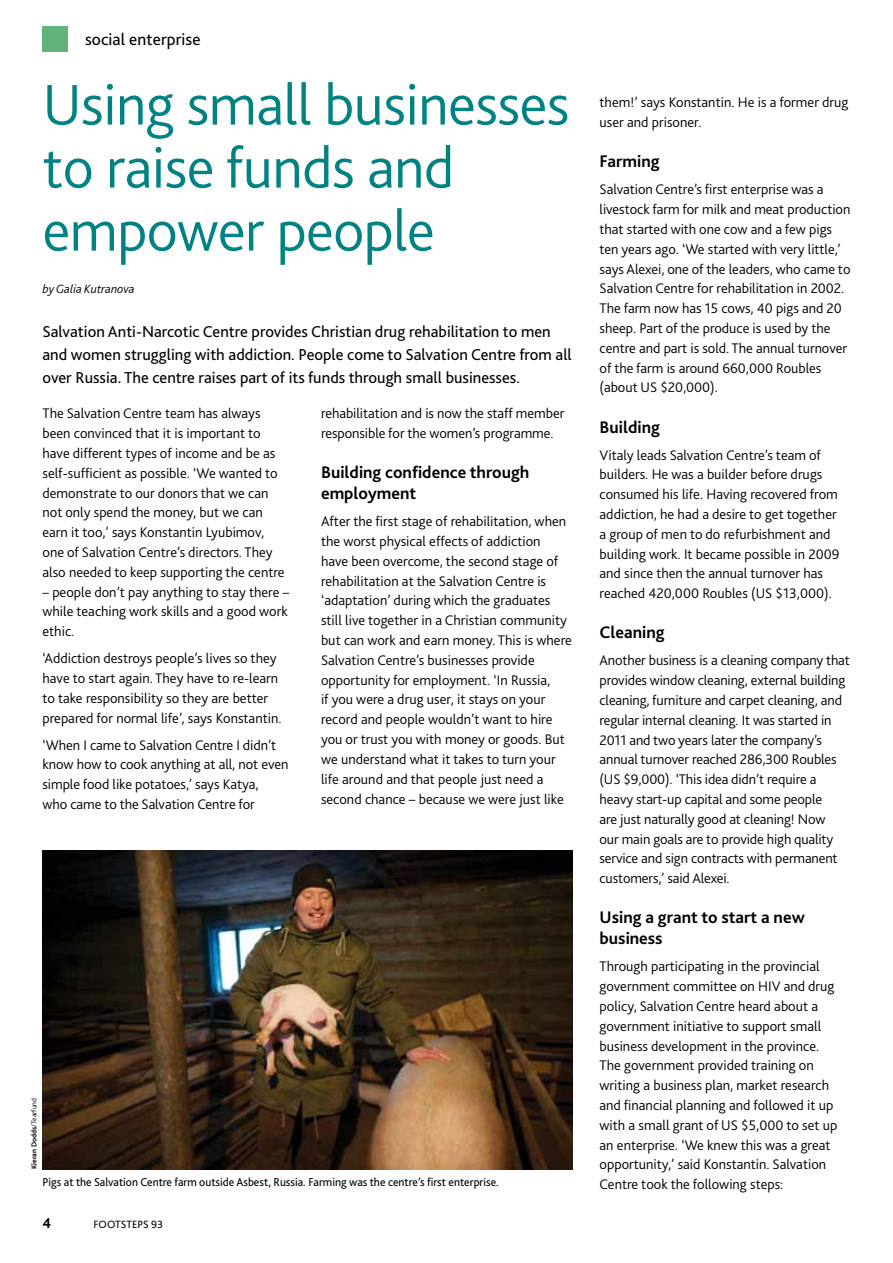
<style>
.page{position:relative;width:893px;height:1263px;background:#fff}
.page>*{position:absolute;margin:0;border:0;box-sizing:border-box;transform-origin:0 0}
.t1{font:300 60px/63px "Bliss 2";letter-spacing:-.01em;color:#008283}
.t2{font:700 17.55px/21px "Bliss 2";color:#000}
.t3{font:17.25px "Bliss 2";letter-spacing:.005em;color:#000}
.t4{font:16.5px/23px "Bliss 2";color:#000}
.t5{font:700 15px "Bliss 2";color:#000}
.t6{font:300 14.55px/19.8px "Bliss 2";color:#000}
.t7{font:italic 300 12.6px "Bliss 2";color:#000}
.t8{font:12px "Bliss 2";color:#000}
.t9{font:11.1px "Bliss 2";color:#000}
.t10{font:700 7.5px "Bliss 2";color:#000}
.s1{font-weight:300}
</style>
<div class="page">
<div style="left:43px;top:26px;width:25px;height:25px;background:#62b27b"></div>
<img style="left:43px;top:850px;width:529px;height:319px">
<p class="t3" style="left:85px;top:28px;width:117px">social enterprise</p>
<h1 class="t1" style="left:43px;top:72px;width:528px">Using small businesses to raise funds and empower people</h1>
<p class="t7" style="left:43px;top:281px;width:94px">by Galia Kutranova</p>
<p class="t4" style="left:43px;top:319px;width:531px">Salvation Anti-Narcotic Centre provides Christian drug rehabilitation to men and women struggling with addiction. People come to Salvation Centre from all over Russia. The centre raises part of its funds through small businesses.</p>
<p class="t6" style="left:43px;top:403px;width:244px">The Salvation Centre team has always been convinced that it is important to have different types of income and be as self-sufficient as possible. ‘We wanted to demonstrate to our donors that we can not only spend the money, but we can earn it too,’ says Konstantin Lyubimov, one of Salvation Centre’s directors. They also needed to keep supporting the centre</p>
<p class="t6" style="left:43px;top:581px;width:248px;text-align:justify">– people don’t pay anything to stay there – while teaching work skills and a good work ethic.</p>
<p class="t6" style="left:43px;top:648px;width:240px">‘Addiction destroys people’s lives so they have to start again. They have to re-learn to take responsibility so they are better prepared for normal life’, says Konstantin.</p>
<p class="t6" style="left:43px;top:734px;width:247px">‘When I came to Salvation Centre I didn’t know how to cook anything at all, not even simple food like potatoes,’ says Katya,<br>who came to the Salvation Centre for</p>
<p class="t6" style="left:321px;top:403px;width:245px">rehabilitation and is now the staff member responsible for the women’s programme.</p>
<p class="t2" style="left:321px;top:461px;width:210px">Building confidence through employment</p>
<p class="t6" style="left:321px;top:511px;width:252px">After the first stage of rehabilitation, when the worst physical effects of addiction<br>have been overcome, the second stage of rehabilitation at the Salvation Centre is ‘adaptation’ during which the graduates still live together in a Christian community but can work and earn money. This is where Salvation Centre’s businesses provide opportunity for employment. ‘In Russia,<br>if you were a drug user, it stays on your record and people wouldn’t want to hire you or trust you with money or goods. But we understand what it takes to turn your life around and that people just need a second chance – because we were just like</p>
<p class="t10" style="left:29px;top:1169px;width:73px;rotate:-90deg">Kieran Dodds<span class="s1">/Tearfund</span></p>
<p class="t8" style="left:43px;top:1174px;width:458px">Pigs at the Salvation Centre farm outside Asbest, Russia. Farming was the centre’s first enterprise.</p>
<p class="t5" style="left:43px;top:1213px;width:10px">4</p>
<p class="t9" style="left:94px;top:1217px;width:71px">FOOTSTEPS 93</p>
<p class="t6" style="left:600px;top:92px;width:250px">them!’ says Konstantin. He is a former drug user and prisoner.</p>
<p class="t2" style="left:600px;top:151px;width:62px">Farming</p>
<p class="t6" style="left:600px;top:179px;width:252px">Salvation Centre’s first enterprise was a livestock farm for milk and meat production that started with one cow and a few pigs ten years ago. ‘We started with very little,’ says Alexei, one of the leaders, who came to Salvation Centre for rehabilitation in 2002.<br>The farm now has 15 cows, 40 pigs and 20 sheep. Part of the produce is used by the centre and part is sold. The annual turnover of the farm is around 660,000 Roubles (about US $20,000).</p>
<p class="t2" style="left:600px;top:416px;width:62px">Building</p>
<p class="t6" style="left:600px;top:444px;width:241px">Vitaly leads Salvation Centre’s team of builders. He was a builder before drugs consumed his life. Having recovered from addiction, he had a desire to get together a group of men to do refurbishment and building work. It became possible in 2009 and since then the annual turnover has reached 420,000 Roubles (US $13,000).</p>
<p class="t2" style="left:600px;top:621px;width:67px">Cleaning</p>
<p class="t6" style="left:600px;top:650px;width:252px">Another business is a cleaning company that provides window cleaning, external building cleaning, furniture and carpet cleaning, and regular internal cleaning. It was started in 2011 and two years later the company’s annual turnover reached 286,300 Roubles (US $9,000). ‘This idea didn’t require a heavy start-up capital and some people<br>are just naturally good at cleaning! Now<br>our main goals are to provide high quality service and sign contracts with permanent customers,’ said Alexei.</p>
<p class="t2" style="left:600px;top:906px;width:207px">Using a grant to start a new business</p>
<p class="t6" style="left:600px;top:956px;width:239px">Through participating in the provincial government committee on HIV and drug policy, Salvation Centre heard about a government initiative to support small business development in the province.<br>The government provided training on writing a business plan, market research and financial planning and followed it up with a small grant of US $5,000 to set up an enterprise. ‘We knew this was a great opportunity,’ said Konstantin. Salvation Centre took the following steps:</p>
</div>
